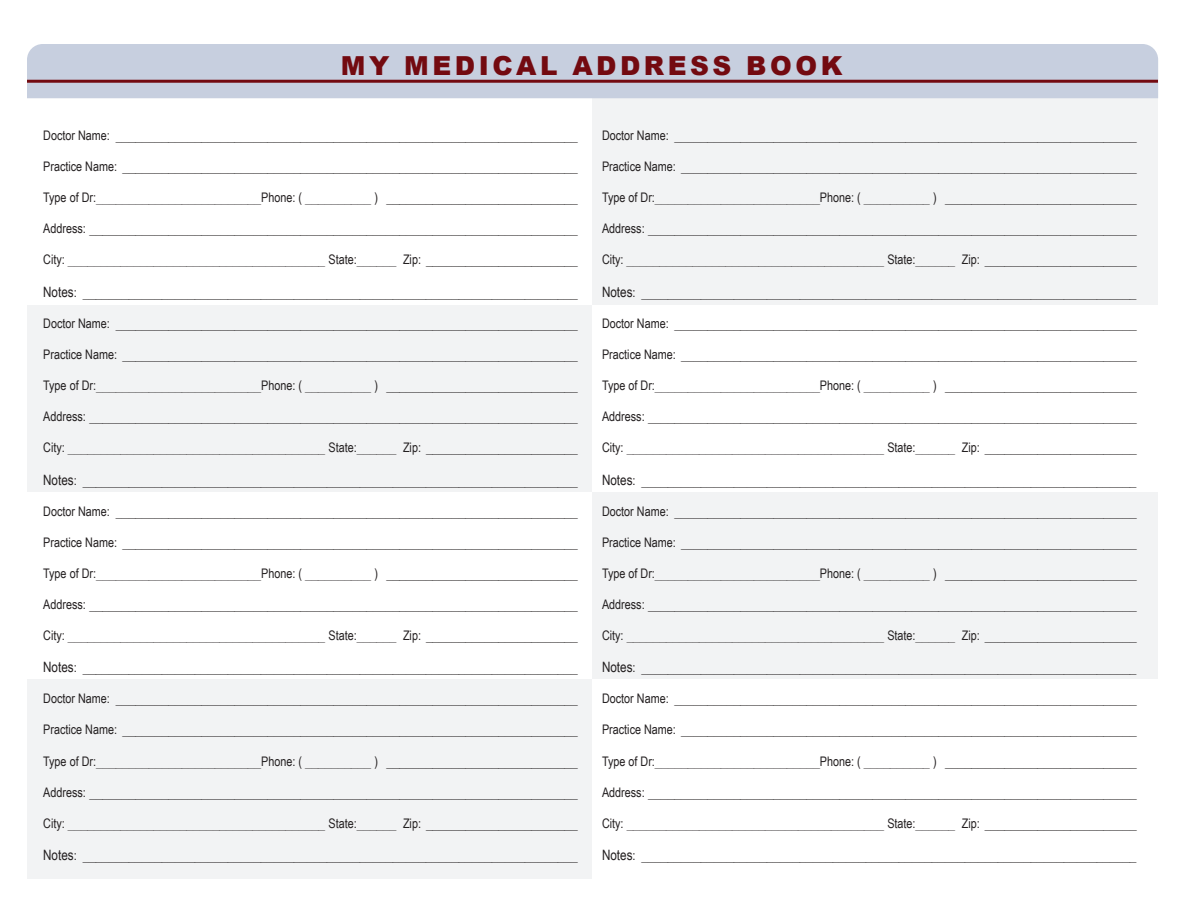
<style>
.page{position:relative;width:1188px;height:918px;background:#fff}
.page>*{position:absolute;margin:0;border:0;box-sizing:border-box;transform-origin:0 0}
.t1{font:900 26.25px "Arial";letter-spacing:.135em;color:#730a10}
.t2{font:13.2px "Times New Roman";color:#231f20}
.t3{font:italic 13.2px "Times New Roman";color:#231f20}
.s1{font-family:"Arial Narrow"}
.s2{font-family:"Arial Narrow";font-style:normal}
.s3{font-style:normal}
.s4{font-family:"Arial Narrow";font-size:14.25px}
</style>
<div class="page">
<div style="left:27px;top:679px;width:566px;height:200px;background:#f2f3f4"></div>
<div style="left:27px;top:305px;width:566px;height:187px;background:#f2f3f4"></div>
<div style="left:593px;top:492px;width:565px;height:187px;background:#f2f3f4"></div>
<div style="left:593px;top:84px;width:565px;height:221px;background:#f2f3f4"></div>
<div style="left:27px;top:44px;width:1131px;height:54px;background:#c7cfdf"></div>
<hr style="left:27px;top:80px;width:1131px;height:3px;background:#730a10">
<h2 class="t1" style="left:341px;top:46px;width:503px">MY MEDICAL ADDRESS BOOK</h2>
<p class="t2" style="left:43px;top:126px;width:536px"><span class="s1">Doctor Name:</span> ______________________________________________________________________</p>
<p class="t2" style="left:43px;top:157px;width:536px"><span class="s1">Practice Name:</span> _____________________________________________________________________</p>
<p class="t3" style="left:43px;top:189px;width:536px"><span class="s2">Type of Dr:</span>_________________________<span class="s2">Phone: (</span> __________ <span class="s2">)</span> <span class="s3">_____________________________</span></p>
<p class="t2" style="left:43px;top:220px;width:536px"><span class="s1">Address:</span> __________________________________________________________________________</p>
<p class="t3" style="left:43px;top:251px;width:355px"><span class="s2">City:</span> _______________________________________ <span class="s2">State:</span>______</p>
<p class="t2" style="left:403px;top:251px;width:176px"><span class="s1">Zip:</span> _______________________</p>
<p class="t2" style="left:43px;top:283px;width:536px"><span class="s4">Notes</span><span class="s1">:</span> ___________________________________________________________________________</p>
<p class="t2" style="left:43px;top:314px;width:536px"><span class="s1">Doctor Name:</span> ______________________________________________________________________</p>
<p class="t2" style="left:43px;top:345px;width:536px"><span class="s1">Practice Name:</span> _____________________________________________________________________</p>
<p class="t3" style="left:43px;top:376px;width:536px"><span class="s2">Type of Dr:</span>_________________________<span class="s2">Phone: (</span> __________ <span class="s2">)</span> <span class="s3">_____________________________</span></p>
<p class="t2" style="left:43px;top:407px;width:536px"><span class="s1">Address:</span> __________________________________________________________________________</p>
<p class="t3" style="left:43px;top:439px;width:355px"><span class="s2">City:</span> _______________________________________ <span class="s2">State:</span>______</p>
<p class="t2" style="left:403px;top:438px;width:176px"><span class="s1">Zip:</span> _______________________</p>
<p class="t2" style="left:43px;top:471px;width:536px"><span class="s4">Notes</span><span class="s1">:</span> ___________________________________________________________________________</p>
<p class="t2" style="left:43px;top:502px;width:536px"><span class="s1">Doctor Name:</span> ______________________________________________________________________</p>
<p class="t2" style="left:43px;top:533px;width:536px"><span class="s1">Practice Name:</span> _____________________________________________________________________</p>
<p class="t3" style="left:43px;top:564px;width:536px"><span class="s2">Type of Dr:</span>_________________________<span class="s2">Phone: (</span> __________ <span class="s2">)</span> <span class="s3">_____________________________</span></p>
<p class="t2" style="left:43px;top:595px;width:536px"><span class="s1">Address:</span> __________________________________________________________________________</p>
<p class="t3" style="left:43px;top:626px;width:355px"><span class="s2">City:</span> _______________________________________ <span class="s2">State:</span>______</p>
<p class="t2" style="left:403px;top:626px;width:176px"><span class="s1">Zip:</span> _______________________</p>
<p class="t2" style="left:43px;top:659px;width:536px"><span class="s4">Notes</span><span class="s1">:</span> ___________________________________________________________________________</p>
<p class="t2" style="left:43px;top:690px;width:536px"><span class="s1">Doctor Name:</span> ______________________________________________________________________</p>
<p class="t2" style="left:43px;top:721px;width:536px"><span class="s1">Practice Name:</span> _____________________________________________________________________</p>
<p class="t3" style="left:43px;top:752px;width:536px"><span class="s2">Type of Dr:</span>_________________________<span class="s2">Phone: (</span> __________ <span class="s2">)</span> <span class="s3">_____________________________</span></p>
<p class="t2" style="left:43px;top:783px;width:536px"><span class="s1">Address:</span> __________________________________________________________________________</p>
<p class="t3" style="left:43px;top:814px;width:355px"><span class="s2">City:</span> _______________________________________ <span class="s2">State:</span>______</p>
<p class="t2" style="left:403px;top:814px;width:176px"><span class="s1">Zip:</span> _______________________</p>
<p class="t2" style="left:43px;top:846px;width:536px"><span class="s4">Notes</span><span class="s1">:</span> ___________________________________________________________________________</p>
<p class="t2" style="left:602px;top:126px;width:536px"><span class="s1">Doctor Name:</span> ______________________________________________________________________</p>
<p class="t2" style="left:602px;top:157px;width:536px"><span class="s1">Practice Name:</span> _____________________________________________________________________</p>
<p class="t3" style="left:602px;top:189px;width:536px"><span class="s2">Type of Dr:</span>_________________________<span class="s2">Phone: (</span> __________ <span class="s2">)</span> <span class="s3">_____________________________</span></p>
<p class="t2" style="left:602px;top:220px;width:536px"><span class="s1">Address:</span> __________________________________________________________________________</p>
<p class="t3" style="left:602px;top:251px;width:355px"><span class="s2">City:</span> _______________________________________ <span class="s2">State:</span>______</p>
<p class="t2" style="left:962px;top:251px;width:176px"><span class="s1">Zip:</span> _______________________</p>
<p class="t2" style="left:602px;top:283px;width:536px"><span class="s4">Notes</span><span class="s1">:</span> ___________________________________________________________________________</p>
<p class="t2" style="left:602px;top:314px;width:536px"><span class="s1">Doctor Name:</span> ______________________________________________________________________</p>
<p class="t2" style="left:602px;top:345px;width:536px"><span class="s1">Practice Name:</span> _____________________________________________________________________</p>
<p class="t3" style="left:602px;top:376px;width:536px"><span class="s2">Type of Dr:</span>_________________________<span class="s2">Phone: (</span> __________ <span class="s2">)</span> <span class="s3">_____________________________</span></p>
<p class="t2" style="left:602px;top:407px;width:536px"><span class="s1">Address:</span> __________________________________________________________________________</p>
<p class="t3" style="left:602px;top:439px;width:355px"><span class="s2">City:</span> _______________________________________ <span class="s2">State:</span>______</p>
<p class="t2" style="left:962px;top:438px;width:176px"><span class="s1">Zip:</span> _______________________</p>
<p class="t2" style="left:602px;top:471px;width:536px"><span class="s4">Notes</span><span class="s1">:</span> ___________________________________________________________________________</p>
<p class="t2" style="left:602px;top:502px;width:536px"><span class="s1">Doctor Name:</span> ______________________________________________________________________</p>
<p class="t2" style="left:602px;top:533px;width:536px"><span class="s1">Practice Name:</span> _____________________________________________________________________</p>
<p class="t3" style="left:602px;top:564px;width:536px"><span class="s2">Type of Dr:</span>_________________________<span class="s2">Phone: (</span> __________ <span class="s2">)</span> <span class="s3">_____________________________</span></p>
<p class="t2" style="left:602px;top:595px;width:536px"><span class="s1">Address:</span> __________________________________________________________________________</p>
<p class="t3" style="left:602px;top:626px;width:355px"><span class="s2">City:</span> _______________________________________ <span class="s2">State:</span>______</p>
<p class="t2" style="left:962px;top:626px;width:176px"><span class="s1">Zip:</span> _______________________</p>
<p class="t2" style="left:602px;top:659px;width:536px"><span class="s4">Notes</span><span class="s1">:</span> ___________________________________________________________________________</p>
<p class="t2" style="left:602px;top:690px;width:536px"><span class="s1">Doctor Name:</span> ______________________________________________________________________</p>
<p class="t2" style="left:602px;top:721px;width:536px"><span class="s1">Practice Name:</span> _____________________________________________________________________</p>
<p class="t3" style="left:602px;top:752px;width:536px"><span class="s2">Type of Dr:</span>_________________________<span class="s2">Phone: (</span> __________ <span class="s2">)</span> <span class="s3">_____________________________</span></p>
<p class="t2" style="left:602px;top:783px;width:536px"><span class="s1">Address:</span> __________________________________________________________________________</p>
<p class="t3" style="left:602px;top:814px;width:355px"><span class="s2">City:</span> _______________________________________ <span class="s2">State:</span>______</p>
<p class="t2" style="left:962px;top:814px;width:176px"><span class="s1">Zip:</span> _______________________</p>
<p class="t2" style="left:602px;top:846px;width:536px"><span class="s4">Notes</span><span class="s1">:</span> ___________________________________________________________________________</p>
</div>
